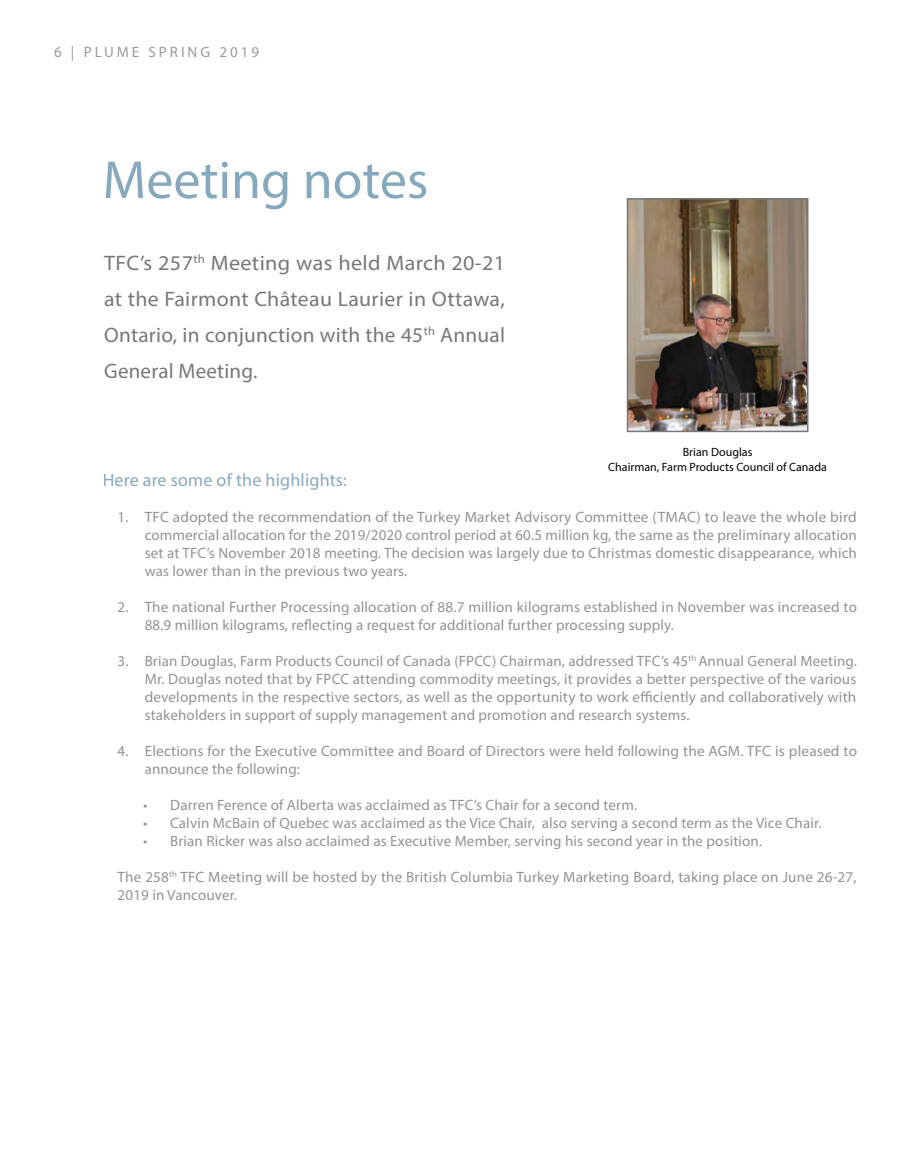
<style>
.page{position:relative;width:905px;height:1175px;background:#fff}
.page>*{position:absolute;margin:0;border:0;box-sizing:border-box;transform-origin:0 0}
.t1{font:54px "Myriad Pro";color:#6894ad}
.t2{font:21px/36px "Myriad Pro";letter-spacing:.01em;color:#77787b;text-align:justify;scale:1.06 1}
.t3{font:18px "Myriad Pro";letter-spacing:.01em;color:#6894ad}
.t4{font:15px/18px "Myriad Pro";letter-spacing:.01em;color:#77787b}
.t5{font:15px "Myriad Pro";letter-spacing:.2em;color:#999b9c}
.t6{font:12px/15px "Myriad Pro";color:#000;text-align:center}
</style>
<div class="page">
<img style="left:629px;top:201px;width:176px;height:228px">
<div style="left:626px;top:198px;width:182px;height:234px;border:2px solid #77787b"></div>
<p class="t5" style="left:54px;top:43px;width:207px">6 | PLUME SPRING 2019</p>
<h1 class="t1" style="left:103px;top:147px;width:327px">Meeting notes</h1>
<h2 class="t2" style="left:104px;top:245px;width:380px">TFC’s 257<sup>th</sup> Meeting was held March 20-21 at the Fairmont Château Laurier in Ottawa, Ontario, in conjunction with the 45<sup>th</sup> Annual General Meeting.</h2>
<p class="t6" style="left:608px;top:444px;width:220px">Brian Douglas<br>Chairman, Farm Products Council of Canada</p>
<p class="t3" style="left:103px;top:469px;width:246px">Here are some of the highlights:</p>
<p class="t4" style="left:145px;top:508px;width:713px;text-align:justify;text-indent:-27px">1. TFC adopted the recommendation of the Turkey Market Advisory Committee (TMAC) to leave the whole bird commercial allocation for the 2019/2020 control period at 60.5 million kg, the same as the preliminary allocation set at TFC’s November 2018 meeting. The decision was largely due to Christmas domestic disappearance, which was lower than in the previous two years.</p>
<p class="t4" style="left:145px;top:598px;width:713px;text-indent:-27px">2. The national Further Processing allocation of 88.7 million kilograms established in November was increased to<br>88.9 million kilograms, reflecting a request for additional further processing supply.</p>
<p class="t4" style="left:145px;top:652px;width:713px;text-align:justify;text-indent:-27px">3. Brian Douglas, Farm Products Council of Canada (FPCC) Chairman, addressed TFC’s 45<sup>th</sup> Annual General Meeting.<br>Mr. Douglas noted that by FPCC attending commodity meetings, it provides a better perspective of the various developments in the respective sectors, as well as the opportunity to work efficiently and collaboratively with stakeholders in support of supply management and promotion and research systems.</p>
<p class="t4" style="left:145px;top:742px;width:714px;text-indent:-27px">4. Elections for the Executive Committee and Board of Directors were held following the AGM. TFC is pleased to announce the following:</p>
<p class="t4" style="left:143px;top:796px;width:495px">• Darren Ference of Alberta was acclaimed as TFC’s Chair for a second term.</p>
<p class="t4" style="left:143px;top:814px;width:679px">• Calvin McBain of Quebec was acclaimed as the Vice Chair, also serving a second term as the Vice Chair.</p>
<p class="t4" style="left:143px;top:832px;width:620px">• Brian Ricker was also acclaimed as Executive Member, serving his second year in the position.</p>
<p class="t4" style="left:118px;top:868px;width:740px">The 258<sup>th</sup> TFC Meeting will be hosted by the British Columbia Turkey Marketing Board, taking place on June 26-27,<br>2019 in Vancouver.</p>
</div>
